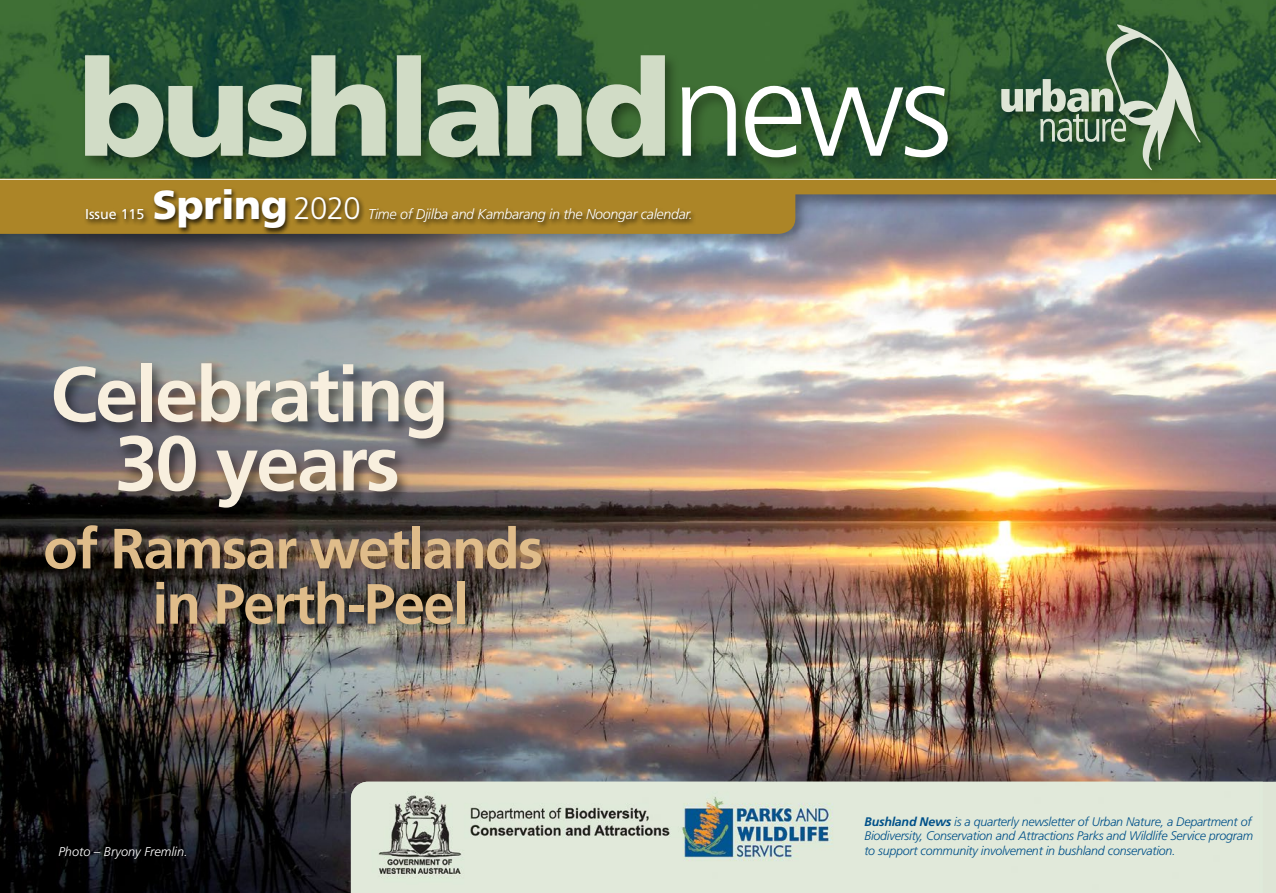
<style>
.page{position:relative;width:1276px;height:893px;background:#fff}
.page>*{position:absolute;margin:0;border:0;box-sizing:border-box;transform-origin:0 0}
.t1{font:700 77.4px/69.2px "Frutiger";letter-spacing:-.03em;color:#f8efde;text-align:center}
.t2{font:700 56.7px/55.3px "Frutiger";letter-spacing:-.03em;color:#dfbc8a}
.t3{font:italic 300 14.25px "Frutiger";letter-spacing:-.02em;color:#fff}
.t4{font:14.25px "Frutiger";color:#fff}
.t5{font:italic 300 12.75px "Frutiger";color:#fff}
.t6{font:italic 300 12.45px/14.2px "Frutiger";letter-spacing:-.02em;color:#005089}
.s1{font-weight:900;font-style:normal;font-size:40.5px}
.s2{font-style:normal;font-size:31.05px}
.s3{font-weight:700}
</style>
<div class="page">
<img style="left:750px;top:250px;width:526px;height:532px">
<img style="left:0;top:250px;width:750px;height:643px">
<img style="left:351px;top:782px;width:911px;height:111px">
<img style="left:0;top:0;width:1276px;height:176px">
<div style="left:0;top:176px;width:1276px;height:74px;background:#000;opacity:.35"></div>
<svg style="left:0;top:180px;width:1276px;height:54px;background:#9b875f"></svg>
<div style="left:81px;top:53px;width:881px;height:121px;background:#000;opacity:.35"></div>
<svg style="left:682px;top:86px;width:265px;height:71px"></svg>
<svg style="left:85px;top:55px;width:580px;height:102px;background:#7c977d"></svg>
<div style="left:997px;top:22px;width:217px;height:163px;background:#000;opacity:.35"></div>
<svg style="left:1001px;top:24px;width:199px;height:146px;background:#4c704f"></svg>
<hr style="left:0;top:179px;width:1276px;height:1px;background:#fff">
<div style="left:84px;top:187px;width:613px;height:48px;background:#000;opacity:.75"></div>
<div style="left:41px;top:522px;width:514px;height:62px;background:#000;opacity:.5"></div>
<div style="left:152px;top:578px;width:326px;height:61px;background:#000;opacity:.5"></div>
<div style="left:50px;top:361px;width:409px;height:94px;background:#000;opacity:.5"></div>
<div style="left:114px;top:433px;width:298px;height:91px;background:#000;opacity:.5"></div>
<p class="t4" style="left:85px;top:206px;width:61px">Issue 115</p>
<p class="t3" style="left:152px;top:206px;width:542px"><span class="s1">Spring</span> <span class="s2">2020</span> Time of Djilba and Kambarang in the Noongar calendar.</p>
<h1 class="t1" style="left:50px;top:360px;width:400px">Celebrating<br>30 years</h1>
<h2 class="t2" style="left:152px;top:521px;width:392px;text-indent:-109px">of Ramsar wetlands in Perth-Peel</h2>
<p class="t5" style="left:59px;top:844px;width:131px">Photo – Bryony Fremlin.</p>
<p class="t6" style="left:864px;top:815px;width:390px"><span class="s3">Bushland News</span> is a quarterly newsletter of Urban Nature, a Department of<br>Biodiversity, Conservation and Attractions Parks and Wildlife Service program to support community involvement in bushland conservation.</p>
</div>
